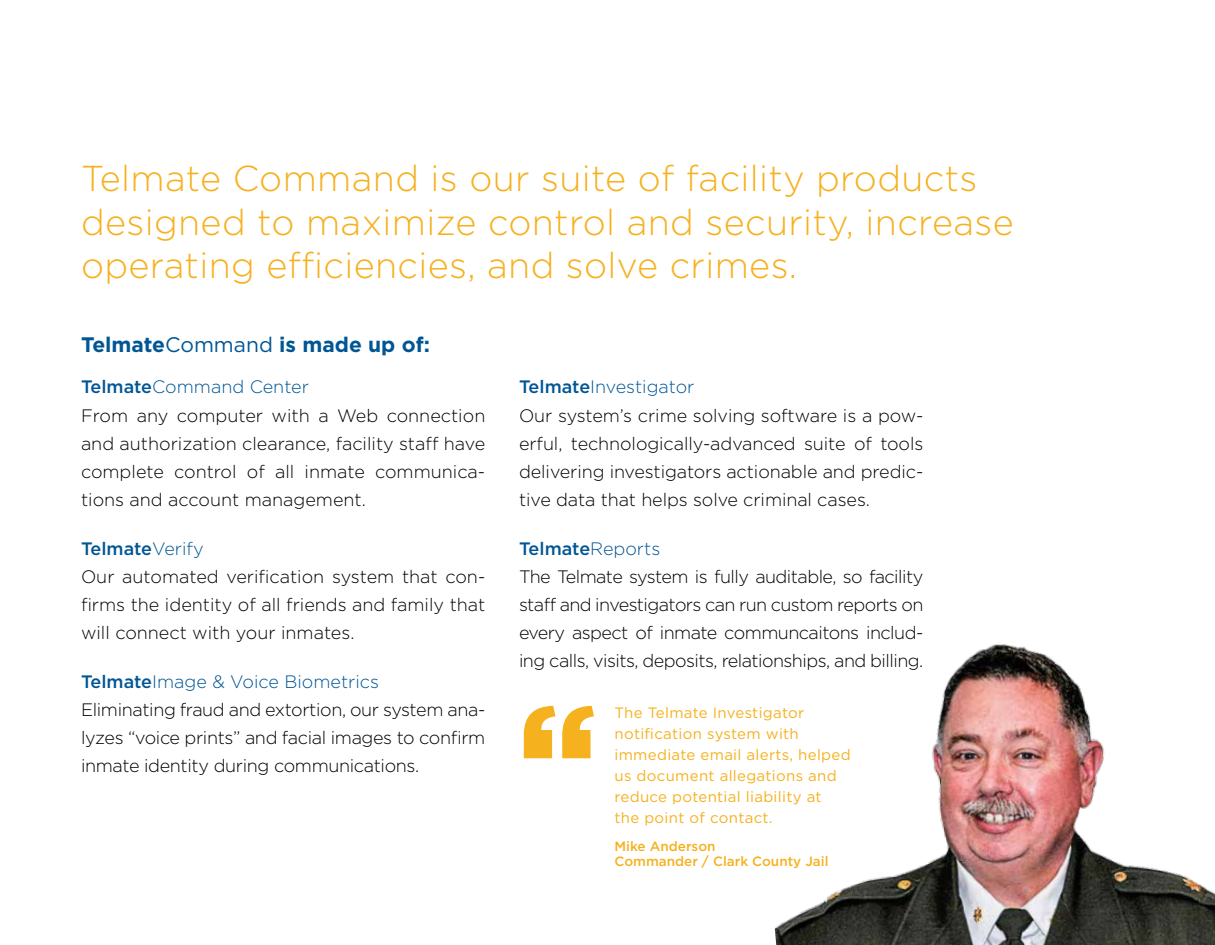
<style>
.page{position:relative;width:1215px;height:945px;background:#fff}
.page>*{position:absolute;margin:0;border:0;box-sizing:border-box;transform-origin:0 0}
.t1{font:300 36px/43.2px "Gotham HTF";letter-spacing:.01em;color:#f6b11f}
.t2{font:700 21px "Gotham HTF";color:#005695}
.t3{font:300 18px/28.2px "Gotham HTF";letter-spacing:-.01em;color:#000}
.t4{font:300 18px/28.2px "Gotham HTF";letter-spacing:-.03em;color:#000}
.t5{font:15px/21px "Gotham HTF";letter-spacing:.02em;color:#f6b11f}
.t6{font:500 13.5px/14.7px "Gotham HTF";color:#f6b11f}
.s1{font-weight:400}
.s2{font-weight:500;color:#005695}
.s3{color:#005695}
</style>
<div class="page">
<img style="left:774px;top:644px;width:441px;height:301px">
<svg style="left:524px;top:706px;width:70px;height:52px"></svg>
<h1 class="t1" style="left:81px;top:157px;width:934px">Telmate Command is our suite of facility products designed to maximize control and security, increase operating efficiencies, and solve crimes.</h1>
<p class="t2" style="left:81px;top:332px;width:350px">Telmate<span class="s1">Command</span> is made up of:</p>
<p class="t3" style="left:81px;top:373px;width:406px"><span class="s2">Telmate</span><span class="s3">Command Center<br></span>From any computer with a Web connection and authorization clearance, facility staff have complete control of all inmate communica&shy;tions and account management.</p>
<p class="t3" style="left:81px;top:534px;width:406px"><span class="s2">Telmate</span><span class="s3">Verify<br></span>Our automated verification system that con&shy;firms the identity of all friends and family that will connect with your inmates.</p>
<p class="t3" style="left:81px;top:667px;width:406px"><span class="s2">Telmate</span><span class="s3">Image &amp; Voice Biometrics<br></span>Eliminating fraud and extortion, our system ana&shy;lyzes “voice prints” and facial images to confirm inmate identity during communications.</p>
<p class="t3" style="left:519px;top:373px;width:406px"><span class="s2">Telmate</span><span class="s3">Investigator<br></span>Our system’s crime solving software is a pow&shy;erful, technologically-advanced suite of tools delivering investigators actionable and predic&shy;tive data that helps solve criminal cases.</p>
<p class="t4" style="left:519px;top:534px;width:406px"><span class="s2">Telmate</span><span class="s3">Reports<br></span>The Telmate system is fully auditable, so facility staff and investigators can run custom reports on every aspect of inmate communcaitons includ&shy;ing calls, visits, deposits, relationships, and billing.</p>
<p class="t5" style="left:615px;top:702px;width:238px">The Telmate Investigator notification system with immediate email alerts, helped us document allegations and reduce potential liability at<br>the point of contact.</p>
<p class="t6" style="left:615px;top:839px;width:216px">Mike Anderson<br>Commander / Clark County Jail</p>
</div>
